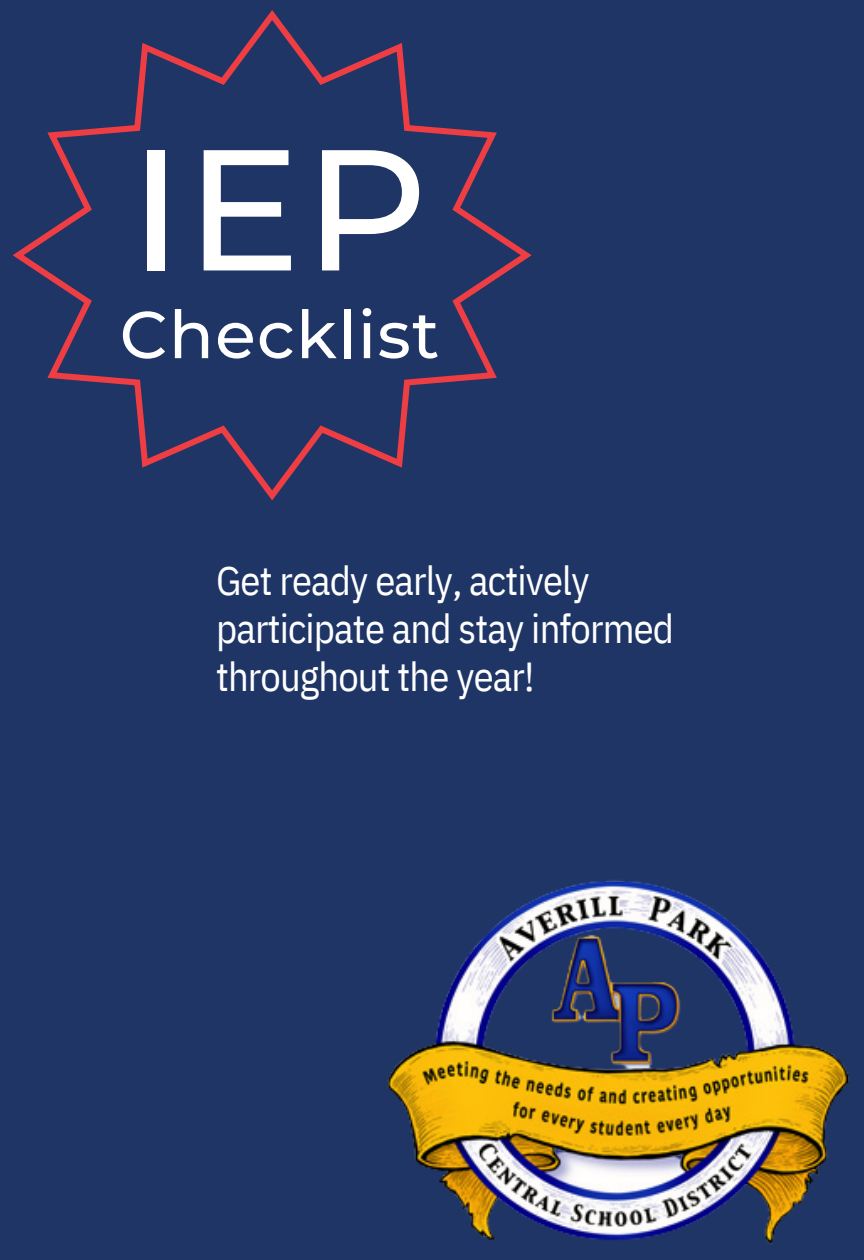
<style>
.page{position:relative;width:864px;height:1260px;background:#1f3566}
.page>*{position:absolute;margin:0;border:0;box-sizing:border-box;transform-origin:0 0}
.t1{font:500 171.8px "Montserrat";color:#fff}
.t2{font:500 66.2px "Montserrat";letter-spacing:.02em;color:#fff}
.t3{font:40.4px/48px "IBM Plex Sans Cond";letter-spacing:-.02em;color:#fff}
</style>
<div class="page">
<img style="left:387px;top:880px;width:462px;height:365px">
<svg style="left:13px;top:10px;width:519px;height:490px"></svg>
<h1 class="t1" style="left:129px;top:104px;width:300px">IEP</h1>
<h2 class="t2" style="left:120px;top:294px;width:321px">Checklist</h2>
<p class="t3" style="left:216px;top:556px;width:460px">Get ready early, actively participate and stay informed throughout the year!</p>
</div>
